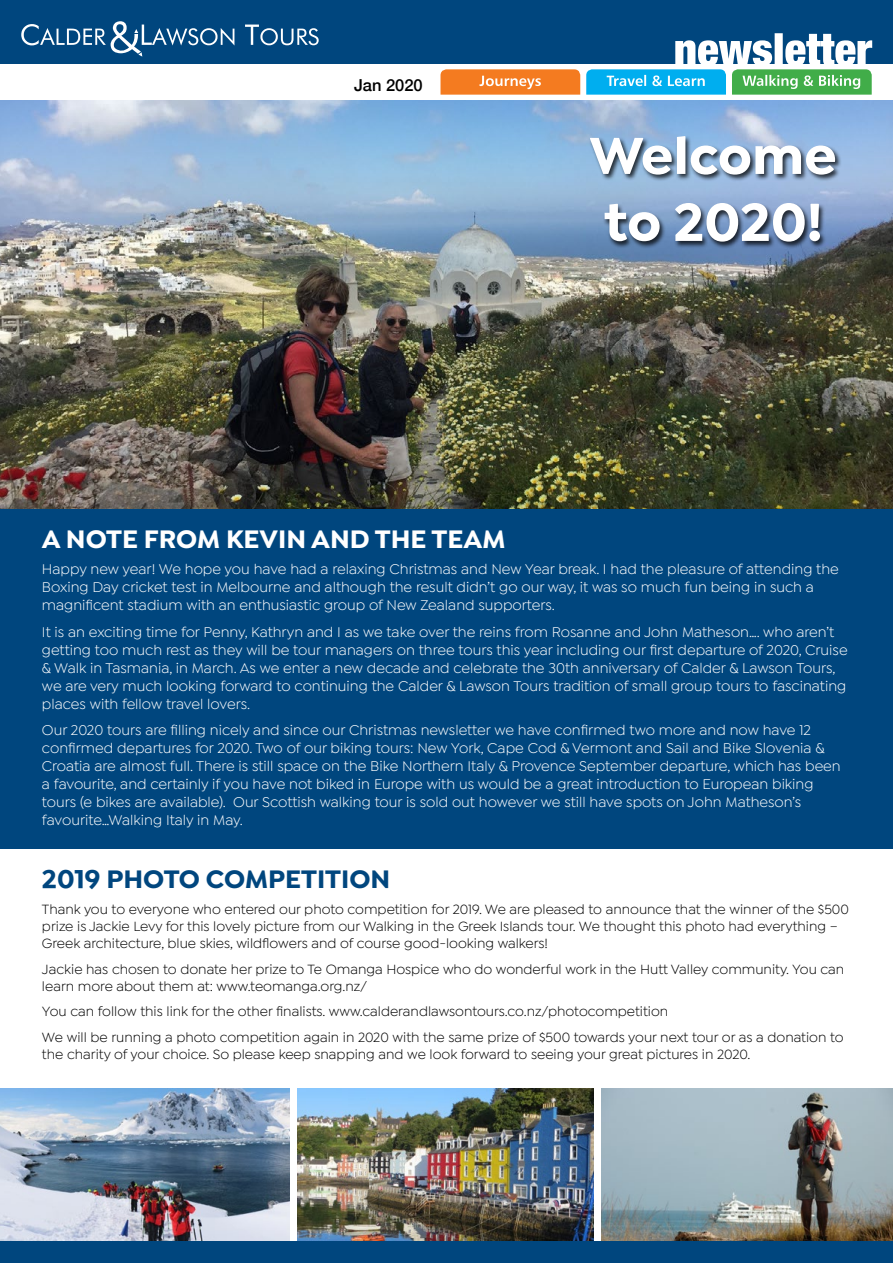
<style>
.page{position:relative;width:893px;height:1263px;background:#fff}
.page>*{position:absolute;margin:0;border:0;box-sizing:border-box;transform-origin:0 0}
.t1{font:700 55.5px/66.6px "Isidora Sans";color:#fff}
.t2{font:700 27px "Isidora Sans";color:#fff}
.t3{font:700 27px "Isidora Sans";color:#00467e}
.t4{font:500 16.5px "Helvetica Neue";color:#000}
.t5{font:15px/18px "Isidora Sans";color:#fff}
.t6{font:14.25px/17.1px "Isidora Sans";color:#000}
</style>
<div class="page">
<img style="left:0;top:101px;width:893px;height:408px">
<div style="left:0;top:509px;width:893px;height:339px;background:#00467e"></div>
<div style="left:0;top:0;width:893px;height:64px;background:#00467e"></div>
<svg style="left:245px;top:25px;width:74px;height:20px"></svg>
<svg style="left:21px;top:21px;width:213px;height:36px"></svg>
<svg style="left:440px;top:69px;width:140px;height:26px;background:#f48836"></svg>
<svg style="left:586px;top:33px;width:286px;height:62px"></svg>
<div style="left:589px;top:135px;width:254px;height:114px;background:#000;opacity:.75"></div>
<img style="left:601px;top:1088px;width:292px;height:154px">
<img style="left:0;top:1088px;width:290px;height:154px">
<img style="left:297px;top:1088px;width:297px;height:154px">
<div style="left:0;top:1242px;width:893px;height:21px;background:#00467e"></div>
<p class="t4" style="left:354px;top:71px;width:70px">Jan 2020</p>
<h1 class="t1" style="left:590px;top:122px;width:249px">Welcome to 2020!</h1>
<h2 class="t2" style="left:42px;top:522px;width:465px">A NOTE FROM KEVIN AND THE TEAM</h2>
<p class="t5" style="left:42px;top:560px;width:798px">Happy new year! We hope you have had a relaxing Christmas and New Year break. I had the pleasure of attending the<br>Boxing Day cricket test in Melbourne and although the result didn’t go our way, it was so much fun being in such a magnificent stadium with an enthusiastic group of New Zealand supporters.</p>
<p class="t5" style="left:42px;top:623px;width:807px">It is an exciting time for Penny, Kathryn and I as we take over the reins from Rosanne and John Matheson…. who aren’t getting too much rest as they will be tour managers on three tours this year including our first departure of 2020, Cruise &amp; Walk in Tasmania, in March. As we enter a new decade and celebrate the 30th anniversary of Calder &amp; Lawson Tours, we are very much looking forward to continuing the Calder &amp; Lawson Tours tradition of small group tours to fascinating places with fellow travel lovers.</p>
<p class="t5" style="left:42px;top:721px;width:800px">Our 2020 tours are filling nicely and since our Christmas newsletter we have confirmed two more and now have 12 confirmed departures for 2020. Two of our biking tours: New York, Cape Cod &amp; Vermont and Sail and Bike Slovenia &amp; Croatia are almost full. There is still space on the Bike Northern Italy &amp; Provence September departure, which has been a favourite, and certainly if you have not biked in Europe with us would be a great introduction to European biking tours (e bikes are available). Our Scottish walking tour is sold out however we still have spots on John Matheson’s favourite…Walking Italy in May.</p>
<h2 class="t3" style="left:42px;top:863px;width:350px">2019 PHOTO COMPETITION</h2>
<p class="t6" style="left:42px;top:900px;width:808px">Thank you to everyone who entered our photo competition for 2019. We are pleased to announce that the winner of the $500 prize is Jackie Levy for this lovely picture from our Walking in the Greek Islands tour. We thought this photo had everything –<br>Greek architecture, blue skies, wildflowers and of course good-looking walkers!</p>
<p class="t6" style="left:42px;top:960px;width:804px">Jackie has chosen to donate her prize to Te Omanga Hospice who do wonderful work in the Hutt Valley community. You can learn more about them at: www.teomanga.org.nz/</p>
<p class="t6" style="left:42px;top:999px;width:803px;line-height:25.7px">You can follow this link for the other finalists. www.calderandlawsontours.co.nz/photocompetition<br>We will be running a photo competition again in 2020 with the same prize of $500 towards your next tour or as a donation to</p>
<p class="t6" style="left:42px;top:1046px;width:710px">the charity of your choice. So please keep snapping and we look forward to seeing your great pictures in 2020.</p>
</div>
